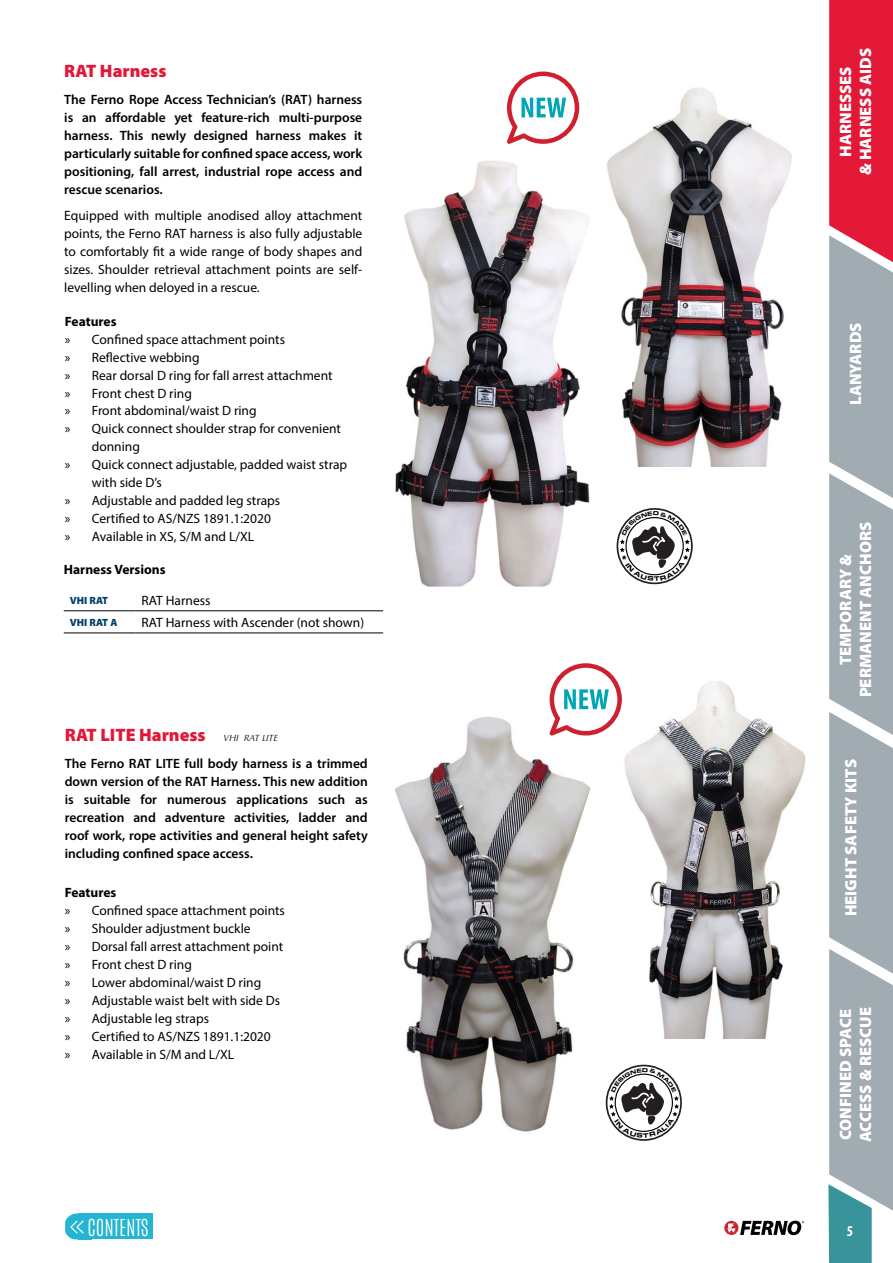
<style>
.page{position:relative;width:893px;height:1263px;background:#fff}
.page>*{position:absolute;margin:0;border:0;box-sizing:border-box;transform-origin:0 0}
.t1{font:100 19.8px "Antonio";color:#fff}
.t2{font:900 18px "Myriad Pro";color:#e31837}
.t3{font:900 16.5px/19.8px "Myriad Pro";color:#fff;text-align:center}
.t4{font:700 condensed 15px "Myriad Pro";color:#fff}
.t5{font:13.5px/18px "Myriad Pro";color:#000;text-align:justify}
.t6{font:600 13.5px/18px "Myriad Pro";color:#000;text-align:justify}
.t7{font:700 13.5px "Myriad Pro";color:#000}
.t8{font:900 10.5px "Myriad Pro";color:#00416b}
.s1{font-family:"Optima";font-weight:400;font-style:italic;font-size:9px;color:#000}
</style>
<div class="page">
<svg style="left:724px;top:1221px;width:14px;height:14px"></svg>
<svg style="left:727px;top:1220px;width:77px;height:15px"></svg>
<svg style="left:828px;top:0;width:65px;height:1263px;background:#b59aa5"></svg>
<div style="left:78px;top:1213px;width:75px;height:26px;background:#23b5d1"></div>
<img style="left:65px;top:1213px;width:13px;height:26px">
<img style="left:78px;top:1220px;width:6px;height:14px">
<img style="left:607px;top:87px;width:185px;height:380px">
<hr style="left:64px;top:610px;width:72px;height:1px;background:#000">
<hr style="left:136px;top:610px;width:247px;height:1px;background:#000">
<hr style="left:64px;top:633px;width:72px;height:1px;background:#000">
<hr style="left:136px;top:633px;width:247px;height:1px;background:#000">
<img style="left:395px;top:160px;width:195px;height:427px">
<img style="left:624px;top:681px;width:182px;height:357px">
<img style="left:395px;top:716px;width:196px;height:416px">
<div style="left:617px;top:508px;width:76px;height:76px;border:2px solid #231f20;border-radius:50%"></div>
<div style="left:606px;top:1065px;width:76px;height:76px;border:2px solid #231f20;border-radius:50%"></div>
<svg style="left:507px;top:72px;width:72px;height:72px"></svg>
<svg style="left:550px;top:663px;width:72px;height:72px"></svg>
<svg style="left:620px;top:511px;width:70px;height:70px"></svg>
<svg style="left:609px;top:1068px;width:70px;height:70px"></svg>
<h2 class="t2" style="left:64px;top:59px;width:104px">RAT Harness</h2>
<p class="t6" style="left:64px;top:90px;width:300px">The Ferno Rope Access Technician’s (RAT) harness is an affordable yet feature-rich multi-purpose harness. This newly designed harness makes it particularly suitable for confined space access, work positioning, fall arrest, industrial rope access and rescue scenarios.</p>
<p class="t5" style="left:64px;top:207px;width:300px">Equipped with multiple anodised alloy attachment points, the Ferno RAT harness is also fully adjustable to comfortably fit a wide range of body shapes and sizes. Shoulder retrieval attachment points are self&shy;levelling when deloyed in a rescue.</p>
<p class="t7" style="left:65px;top:312px;width:53px">Features</p>
<p class="t5" style="left:65px;top:330px;width:222px">» Confined space attachment points</p>
<p class="t5" style="left:65px;top:348px;width:136px">» Reflective webbing</p>
<p class="t5" style="left:65px;top:366px;width:269px">» Rear dorsal D ring for fall arrest attachment</p>
<p class="t5" style="left:65px;top:384px;width:129px">» Front chest D ring</p>
<p class="t5" style="left:65px;top:402px;width:193px">» Front abdominal/waist D ring</p>
<p class="t5" style="left:65px;top:420px;width:278px">» Quick connect shoulder strap for convenient</p>
<p class="t5" style="left:92px;top:438px;width:50px">donning</p>
<p class="t5" style="left:65px;top:456px;width:284px">» Quick connect adjustable, padded waist strap</p>
<p class="t5" style="left:92px;top:474px;width:71px">with side D’s</p>
<p class="t5" style="left:65px;top:492px;width:217px">» Adjustable and padded leg straps</p>
<p class="t5" style="left:65px;top:510px;width:208px">» Certified to AS/NZS 1891.1:2020</p>
<p class="t5" style="left:65px;top:528px;width:191px">» Available in XS, S/M and L/XL</p>
<p class="t7" style="left:64px;top:561px;width:103px">Harness Versions</p>
<p class="t8" style="left:70px;top:593px;width:40px">VHI RAT</p>
<p class="t5" style="left:142px;top:591px;width:70px">RAT Harness</p>
<p class="t8" style="left:70px;top:615px;width:49px">VHI RAT A</p>
<p class="t5" style="left:142px;top:613px;width:224px">RAT Harness with Ascender (not shown)</p>
<h2 class="t2" style="left:65px;top:723px;width:215px">RAT LITE Harness <span class="s1">VHI RAT LITE</span></h2>
<p class="t6" style="left:65px;top:754px;width:305px">The Ferno RAT LITE full body harness is a trimmed down version of the RAT Harness. This new addition is suitable for numerous applications such as recreation and adventure activities, ladder and roof work, rope activities and general height safety including confined space access.</p>
<p class="t7" style="left:65px;top:884px;width:53px">Features</p>
<p class="t5" style="left:65px;top:901px;width:222px;text-align:left">» Confined space attachment points » Shoulder adjustment buckle<br>» Dorsal fall arrest attachment point » Front chest D ring<br>» Lower abdominal/waist D ring<br>» Adjustable waist belt with side Ds » Adjustable leg straps<br>» Certified to AS/NZS 1891.1:2020<br>» Available in S/M and L/XL</p>
<h1 class="t1" style="left:87px;top:1213px;width:63px">CONTENTS</h1>
<p class="t3" style="left:835px;top:175px;width:129px;rotate:-90deg">HARNESSES<br>&amp; HARNESS AIDS</p>
<p class="t3" style="left:845px;top:405px;width:84px;rotate:-90deg">LANYARDS</p>
<p class="t3" style="left:835px;top:697px;width:177px;rotate:-90deg">TEMPORARY &amp;<br>PERMANENT ANCHORS</p>
<p class="t3" style="left:840px;top:916px;width:159px;rotate:-90deg">HEIGHT SAFETY KITS</p>
<p class="t3" style="left:835px;top:1142px;width:136px;text-align:left;rotate:-90deg">CONFINED SPACE<br>ACCESS &amp; RESCUE</p>
<p class="t4" style="left:847px;top:1221px;width:8px">5</p>
</div>
